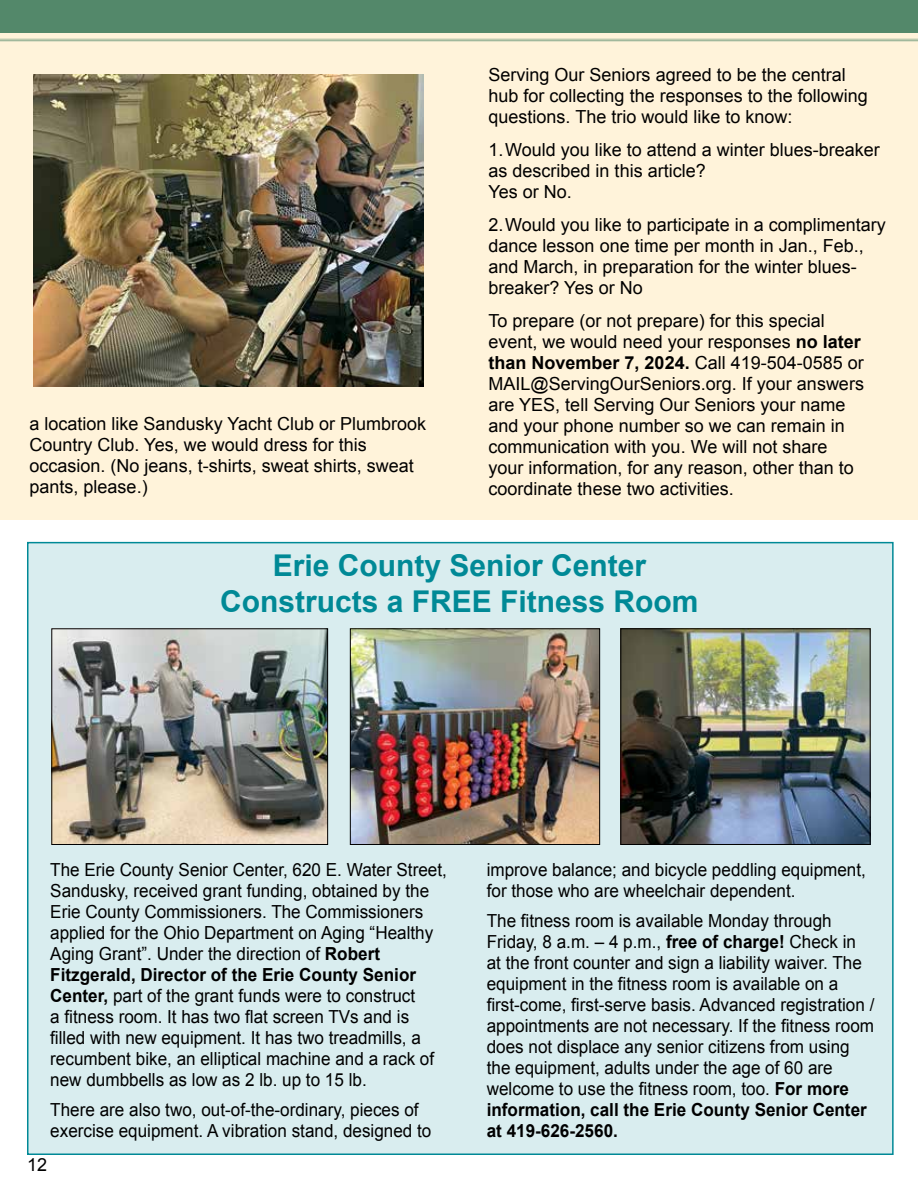
<style>
.page{position:relative;width:918px;height:1188px;background:#fff}
.page>*{position:absolute;margin:0;border:0;box-sizing:border-box;transform-origin:0 0}
.t1{font:700 30px/36px "Arial";color:#008996;text-align:center}
.t2{font:18px/21px "Arial";color:#000;scale:.95 1}
.t3{font:18px/21px "Arial";color:#000}
.s1{font-weight:700}
</style>
<div class="page">
<div style="left:0;top:0;width:918px;height:520px;background:#fff3da"></div>
<div style="left:27px;top:542px;width:867px;height:613px;background:#d9edef;border:2px solid #008996"></div>
<img style="left:53px;top:630px;width:273px;height:213px">
<div style="left:51px;top:628px;width:277px;height:217px;border:1px solid #000"></div>
<img style="left:352px;top:630px;width:246px;height:213px">
<div style="left:350px;top:628px;width:250px;height:217px;border:1px solid #000"></div>
<img style="left:622px;top:630px;width:247px;height:213px">
<div style="left:620px;top:628px;width:251px;height:217px;border:1px solid #000"></div>
<div style="left:0;top:0;width:918px;height:33px;background:#53886a"></div>
<hr style="left:0;top:38px;width:918px;height:3px;background:#53886a">
<img style="left:33px;top:74px;width:391px;height:313px">
<p class="t3" style="left:30px;top:413px;width:398px">a location like Sandusky Yacht Club or Plumbrook Country Club. Yes, we would dress for this occasion. (No jeans, t-shirts, sweat shirts, sweat pants, please.)</p>
<p class="t3" style="left:489px;top:65px;width:381px">Serving Our Seniors agreed to be the central hub for collecting the responses to the following questions. The trio would like to know:</p>
<p class="t3" style="left:489px;top:140px;width:393px">1.Would you like to attend a winter blues-breaker as described in this article?<br>Yes or No.</p>
<p class="t3" style="left:489px;top:215px;width:399px">2.Would you like to participate in a complimentary dance lesson one time per month in Jan., Feb., and March, in preparation for the winter blues&shy;breaker? Yes or No</p>
<p class="t3" style="left:489px;top:311px;width:377px">To prepare (or not prepare) for this special event, we would need your responses <span class="s1">no later than November 7, 2024.</span> Call 419-504-0585 or MAIL@ServingOurSeniors.org. If your answers are YES, tell Serving Our Seniors your name and your phone number so we can remain in communication with you. We will not share your information, for any reason, other than to coordinate these two activities.</p>
<h1 class="t1" style="left:220px;top:549px;width:480px">Erie County Senior Center<br>Constructs a FREE Fitness Room</h1>
<p class="t2" style="left:50px;top:860px;width:419px">The Erie County Senior Center, 620 E. Water Street, Sandusky, received grant funding, obtained by the Erie County Commissioners. The Commissioners applied for the Ohio Department on Aging “Healthy Aging Grant”. Under the direction of <span class="s1">Robert Fitzgerald, Director of the Erie County Senior Center,</span> part of the grant funds were to construct<br>a fitness room. It has two flat screen TVs and is filled with new equipment. It has two treadmills, a recumbent bike, an elliptical machine and a rack of new dumbbells as low as 2 lb. up to 15 lb.</p>
<p class="t2" style="left:50px;top:1100px;width:403px">There are also two, out-of-the-ordinary, pieces of exercise equipment. A vibration stand, designed to</p>
<p class="t3" style="left:27px;top:1154px;width:22px">12</p>
<p class="t2" style="left:487px;top:860px;width:401px">improve balance; and bicycle peddling equipment, for those who are wheelchair dependent.</p>
<p class="t2" style="left:487px;top:911px;width:410px">The fitness room is available Monday through Friday, 8 a.m. – 4 p.m., <span class="s1">free of charge!</span> Check in at the front counter and sign a liability waiver. The equipment in the fitness room is available on a first-come, first-serve basis. Advanced registration / appointments are not necessary. If the fitness room does not displace any senior citizens from using the equipment, adults under the age of 60 are welcome to use the fitness room, too. <span class="s1">For more information, call the Erie County Senior Center at 419-626-2560.</span></p>
</div>
